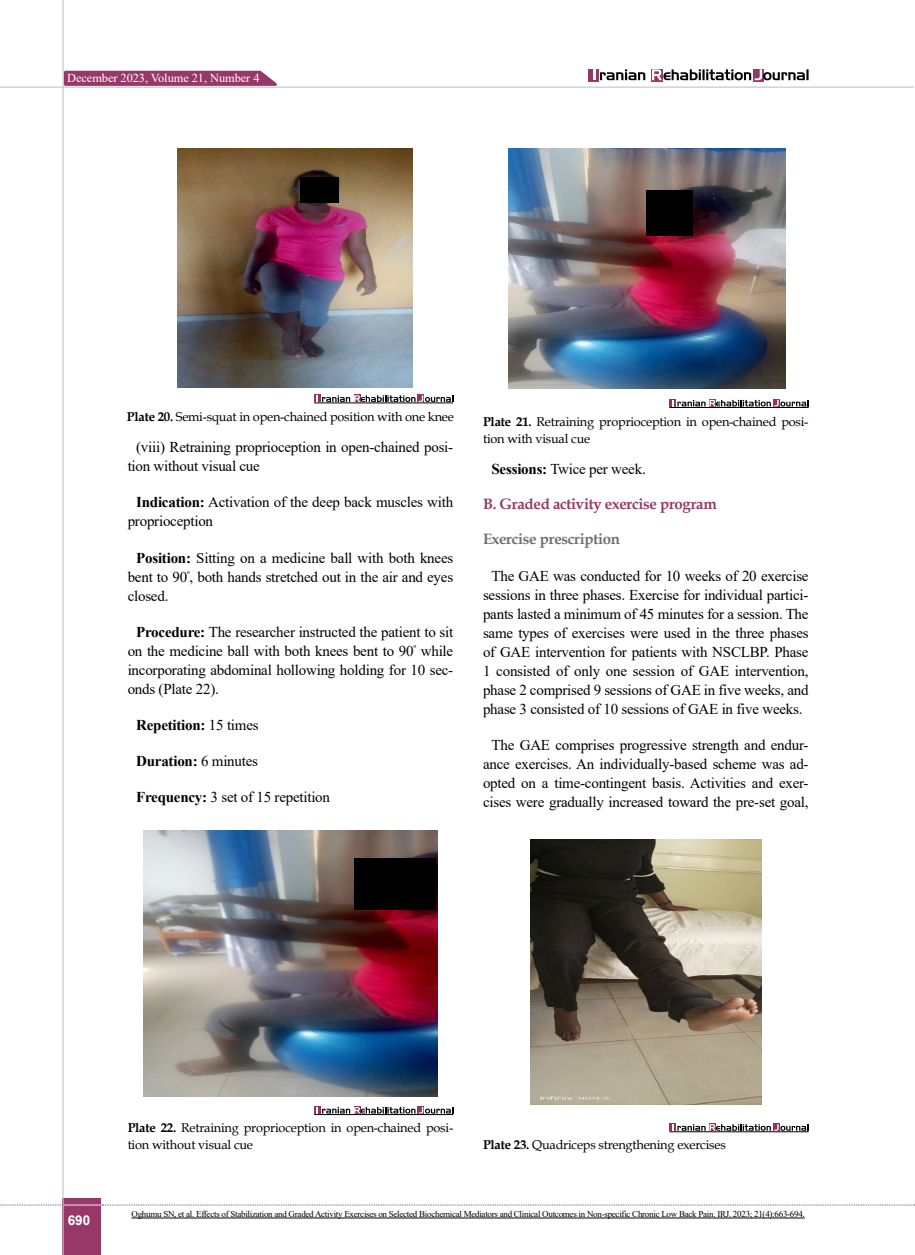
<style>
.page{position:relative;width:915px;height:1255px;background:#fff}
.page>*{position:absolute;margin:0;border:0;box-sizing:border-box;transform-origin:0 0}
.t1{font:15px/19px "Times New Roman";letter-spacing:-.015em;color:#000}
.t2{font:700 15px "Times New Roman";letter-spacing:-.015em;color:#000}
.t3{font:700 15px "Book Antiqua";letter-spacing:-.02em;color:#983868}
.t4{font:700 15px "Book Antiqua";letter-spacing:-.02em;color:#6d6e71}
.t5{font:700 13.5px "Arial";color:#fff}
.t6{font:12.75px/16.5px "Book Antiqua";letter-spacing:-.015em;color:#000}
.t7{font:12.15px "Times New Roman";letter-spacing:-.005em;color:#fff}
.t8{font:9px "Times New Roman";letter-spacing:-.03em;color:#000}
.s1{font-weight:700}
.s2{font-weight:400}
</style>
<div class="page">
<hr style="left:0;top:87px;width:913px;height:1px;background:#c2c4c6">
<div style="left:63px;top:1198px;width:38px;height:56px;background:#983868"></div>
<hr style="left:62px;top:0;width:2px;height:1254px;background:#c2c4c6">
<hr style="left:63px;top:1204px;width:38px;height:1px;background:#ebebec">
<svg style="left:0;top:1204px;width:63px;height:1px"></svg>
<svg style="left:102px;top:1204px;width:812px;height:1px"></svg>
<div style="left:588px;top:69px;width:10px;height:13px;background:#983868"></div>
<svg style="left:651px;top:80px;width:11px;height:2px"></svg>
<svg style="left:753px;top:80px;width:10px;height:2px"></svg>
<svg style="left:651px;top:69px;width:157px;height:11px"></svg>
<svg style="left:593px;top:69px;width:52px;height:11px"></svg>
<svg style="left:62px;top:69px;width:222px;height:18px;background:#ac6187"></svg>
<img style="left:530px;top:839px;width:230px;height:265px">
<div style="left:669px;top:1123px;width:6px;height:7px;background:#953263"></div>
<div style="left:709px;top:1123px;width:6px;height:7px;background:#953263"></div>
<div style="left:772px;top:1123px;width:7px;height:7px;background:#953263"></div>
<svg style="left:672px;top:1124px;width:136px;height:6px"></svg>
<hr style="left:669px;top:1131px;width:139px;height:1px;background:#000">
<img style="left:143px;top:830px;width:294px;height:266px">
<div style="left:314px;top:1105px;width:6px;height:8px;background:#953263"></div>
<svg style="left:316px;top:1106px;width:137px;height:7px"></svg>
<hr style="left:314px;top:1114px;width:139px;height:1px;background:#000">
<div style="left:354px;top:858px;width:81px;height:51px;background:#000"></div>
<img style="left:177px;top:149px;width:235px;height:238px">
<div style="left:314px;top:394px;width:6px;height:8px;background:#953263"></div>
<div style="left:354px;top:394px;width:6px;height:8px;background:#953263"></div>
<div style="left:417px;top:394px;width:7px;height:8px;background:#953263"></div>
<svg style="left:316px;top:395px;width:137px;height:7px"></svg>
<hr style="left:314px;top:402px;width:139px;height:1px;background:#000">
<div style="left:300px;top:178px;width:39px;height:25px;background:#000"></div>
<img style="left:508px;top:149px;width:277px;height:239px">
<div style="left:669px;top:399px;width:6px;height:8px;background:#953263"></div>
<svg style="left:709px;top:399px;width:6px;height:8px"></svg>
<svg style="left:773px;top:399px;width:6px;height:8px"></svg>
<svg style="left:672px;top:400px;width:136px;height:6px"></svg>
<hr style="left:669px;top:407px;width:139px;height:1px;background:#000">
<div style="left:645px;top:190px;width:47px;height:45px;background:#000"></div>
<hr style="left:131px;top:1217px;width:673px;height:1px;background:#000">
<p class="t7" style="left:67px;top:69px;width:194px">December 2023, Volume 21, Number 4</p>
<p class="t6" style="left:127px;top:407px;width:328px"><span class="s1">Plate 20.</span> Semi-squat in open-chained position with one knee</p>
<p class="t6" style="left:483px;top:413px;width:327px"><span class="s1">Plate 21.</span> Retraining proprioception in open-chained posi&shy;tion with visual cue</p>
<p class="t1" style="left:128px;top:437px;width:327px;text-indent:9px">(viii) Retraining proprioception in open-chained posi&shy;tion without visual cue</p>
<p class="t1" style="left:128px;top:492px;width:327px;text-indent:9px"><span class="s1">Indication:</span> Activation of the deep back muscles with proprioception</p>
<p class="t1" style="left:128px;top:547px;width:327px;text-align:justify;text-indent:9px"><span class="s1">Position:</span> Sitting on a medicine ball with both knees bent to 90<sup>º</sup>, both hands stretched out in the air and eyes closed.</p>
<p class="t1" style="left:128px;top:621px;width:327px;text-align:justify;text-indent:9px"><span class="s1">Procedure:</span> The researcher instructed the patient to sit on the medicine ball with both knees bent to 90<sup>º</sup> while incorporating abdominal hollowing holding for 10 sec&shy;onds (Plate 22).</p>
<p class="t2" style="left:136px;top:714px;width:124px">Repetition: <span class="s2">15 times</span></p>
<p class="t2" style="left:136px;top:750px;width:123px">Duration: <span class="s2">6 minutes</span></p>
<p class="t1" style="left:136px;top:787px;width:195px"><span class="s1">Frequency:</span> 3 set of 15 repetition</p>
<p class="t1" style="left:491px;top:459px;width:156px"><span class="s1">Sessions:</span> Twice per week.</p>
<p class="t3" style="left:483px;top:494px;width:235px">B. Graded activity exercise program</p>
<p class="t4" style="left:483px;top:529px;width:138px">Exercise prescription</p>
<p class="t1" style="left:483px;top:565px;width:327px;text-align:center">The GAE was conducted for 10 weeks of 20 exercise sessions in three phases. Exercise for individual partici&shy;pants lasted a minimum of 45 minutes for a session. The same types of exercises were used in the three phases of GAE intervention for patients with NSCLBP. Phase 1 consisted of only one session of GAE intervention, phase 2 comprised 9 sessions of GAE in five weeks, and phase 3 consisted of 10 sessions of GAE in five weeks.</p>
<p class="t1" style="left:483px;top:735px;width:327px;text-align:center">The GAE comprises progressive strength and endur&shy;ance exercises. An individually-based scheme was ad&shy;opted on a time-contingent basis. Activities and exer&shy;cises were gradually increased toward the pre-set goal,</p>
<p class="t5" style="left:68px;top:1210px;width:24px">690</p>
<p class="t6" style="left:128px;top:1119px;width:327px"><span class="s1">Plate 22.</span> Retraining proprioception in open-chained posi&shy;tion without visual cue</p>
<p class="t6" style="left:483px;top:1135px;width:244px"><span class="s1">Plate 23.</span> Quadriceps strengthening exercises</p>
<p class="t8" style="left:131px;top:1207px;width:674px">Oghumu SN, et al. Effects of Stabilization and Graded Activity Exercises on Selected Biochemical Mediators and Clinical Outcomes in Non-specific Chronic Low Back Pain. IRJ. 2023; 21(4):663-694.</p>
</div>
